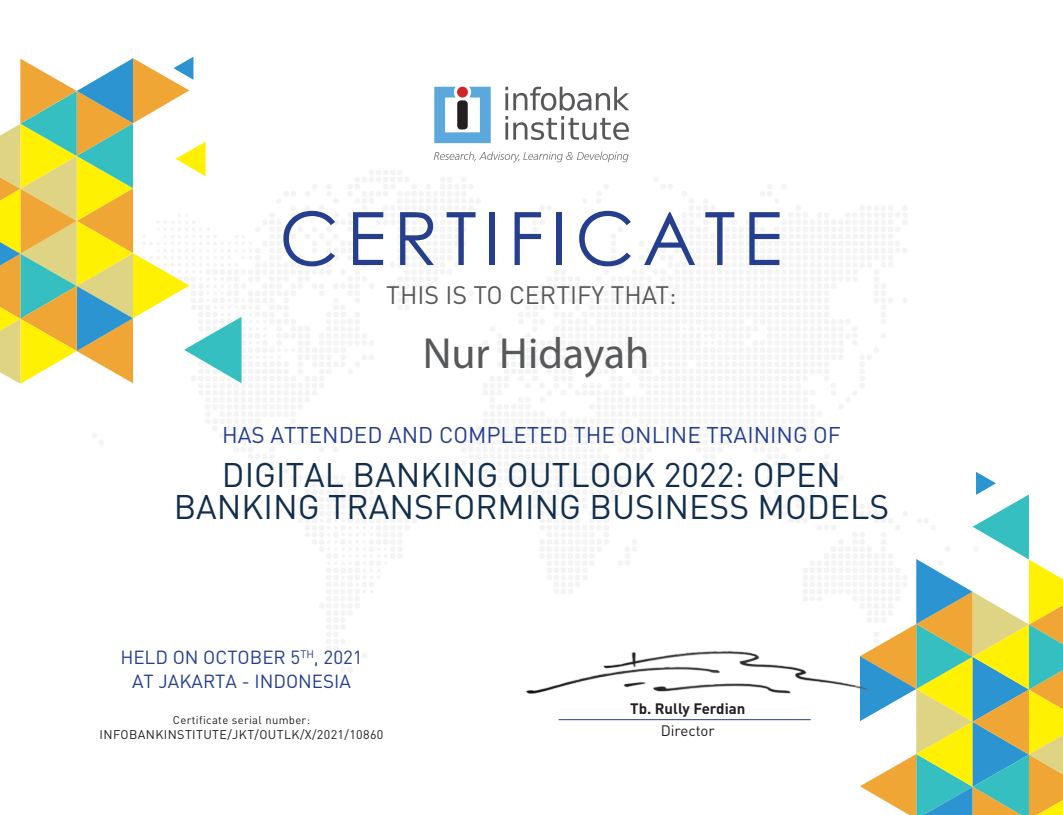
<style>
.page{position:relative;width:1063px;height:815px;background:#fff}
.page>*{position:absolute;margin:0;border:0;box-sizing:border-box;transform-origin:0 0}
.t1{font:43.75px "Myriad Pro";color:#57585a}
.Filler2{font:33.75px/31.2px "DIN";color:#122e4d;text-align:center}
.t2{font:25px "DIN";color:#57585a}
.Filler2-2{font:22.5px "DIN";color:#253f8e}
.Filler2-3{font:18.75px "DIN";color:#253f8e}
.t3{font:700 15px "DIN";color:#231f20}
.t4{font:15px "DIN";color:#231f20}
.Filler2-4{font:12.5px "DIN";letter-spacing:.03em;color:#231f20}
.Filler2-5{font:11.25px "DIN";letter-spacing:.03em;color:#231f20}
</style>
<div class="page">
<svg style="left:283px;top:211px;width:52px;height:55px"></svg>
<svg style="left:353px;top:212px;width:30px;height:53px"></svg>
<svg style="left:400px;top:212px;width:34px;height:53px"></svg>
<svg style="left:447px;top:212px;width:29px;height:53px"></svg>
<div style="left:490px;top:212px;width:5px;height:53px;background:#253f8e"></div>
<svg style="left:515px;top:212px;width:26px;height:53px"></svg>
<div style="left:557px;top:212px;width:5px;height:53px;background:#253f8e"></div>
<svg style="left:579px;top:211px;width:52px;height:55px"></svg>
<svg style="left:644px;top:212px;width:51px;height:53px"></svg>
<svg style="left:705px;top:212px;width:29px;height:53px"></svg>
<svg style="left:749px;top:212px;width:31px;height:53px"></svg>
<svg style="left:434px;top:87px;width:57px;height:56px"></svg>
<div style="left:457px;top:87px;width:11px;height:11px;background:#d1232a;border-radius:50%"></div>
<div style="left:457px;top:100px;width:11px;height:29px;background:#231f20;border-radius:4px"></div>
<svg style="left:434px;top:152px;width:195px;height:10px"></svg>
<svg style="left:505px;top:87px;width:124px;height:53px"></svg>
<hr style="left:559px;top:719px;width:252px;height:1px;background:#253f8e">
<svg style="left:0;top:57px;width:242px;height:327px"></svg>
<svg style="left:860px;top:472px;width:203px;height:343px"></svg>
<img style="left:526px;top:630px;width:345px;height:80px">
<p class="t2" style="left:386px;top:280px;width:292px">THIS IS TO CERTIFY THAT:</p>
<p class="t1" style="left:423px;top:326px;width:228px">Nur Hidayah</p>
<p class="Filler2-2" style="left:222px;top:421px;width:620px">HAS ATTENDED AND COMPLETED THE ONLINE TRAINING OF</p>
<p class="Filler2" style="left:174px;top:459px;width:717px">DIGITAL BANKING OUTLOOK 2022: OPEN<br>BANKING TRANSFORMING BUSINESS MODELS</p>
<p class="Filler2-3" style="left:120px;top:645px;width:244px">HELD ON OCTOBER 5<sup>TH</sup>, 2021</p>
<p class="Filler2-3" style="left:132px;top:669px;width:220px">AT JAKARTA - INDONESIA</p>
<p class="Filler2-5" style="left:173px;top:712px;width:139px">Certificate serial number:</p>
<p class="Filler2-4" style="left:100px;top:726px;width:285px">INFOBANKINSTITUTE/JKT/OUTLK/X/2021/10860</p>
<p class="t3" style="left:630px;top:698px;width:117px">Tb. Rully Ferdian</p>
<p class="t4" style="left:661px;top:721px;width:56px">Director</p>
</div>
